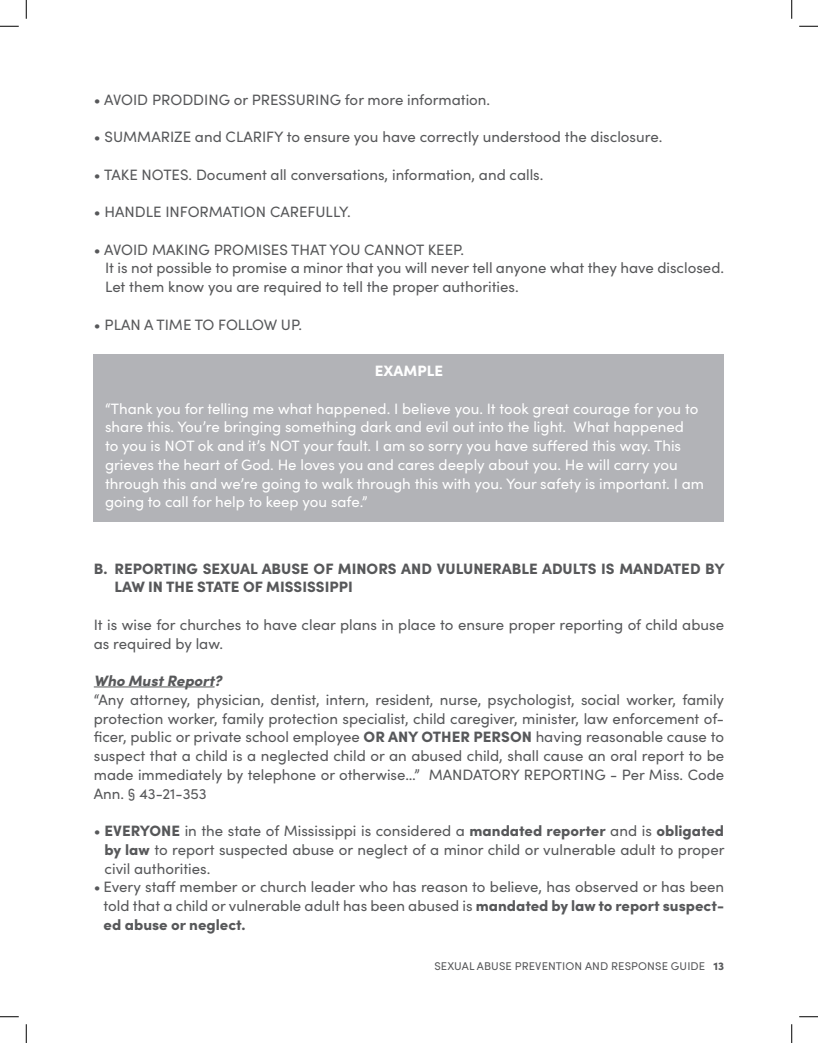
<style>
.page{position:relative;width:818px;height:1043px;background:#fff}
.page>*{position:absolute;margin:0;border:0;box-sizing:border-box;transform-origin:0 0}
.t1{font:15px/18.8px "Sofia Pro";color:#57585a;text-align:justify}
.t2{font:15px/18.8px "Sofia Pro";color:#fff}
.t3{font:900 15px/18.8px "Sofia Pro";color:#57585a}
.t4{font:italic 900 15px "Sofia Pro";color:#57585a}
.t5{font:900 15px "Sofia Pro";color:#fff}
.t6{font:11.25px "Sofia Pro";letter-spacing:.01em;color:#57585a}
.s1{font-weight:900}
</style>
<div class="page">
<hr style="left:94px;top:686px;width:120px;height:1px;background:#57585a">
<div style="left:94px;top:354px;width:630px;height:167px;background:#b2b3b7"></div>
<svg style="left:0;top:25px;width:19px;height:2px"></svg>
<svg style="left:799px;top:25px;width:19px;height:2px"></svg>
<svg style="left:0;top:1016px;width:19px;height:1px"></svg>
<svg style="left:799px;top:1016px;width:19px;height:1px"></svg>
<svg style="left:25px;top:0;width:2px;height:19px"></svg>
<svg style="left:25px;top:1024px;width:2px;height:18px"></svg>
<svg style="left:791px;top:0;width:1px;height:19px"></svg>
<svg style="left:791px;top:1024px;width:1px;height:18px"></svg>
<p class="t1" style="left:94px;top:89px;width:398px">• AVOID PRODDING or PRESSURING for more information.</p>
<p class="t1" style="left:94px;top:127px;width:570px">• SUMMARIZE and CLARIFY to ensure you have correctly understood the disclosure.</p>
<p class="t1" style="left:94px;top:164px;width:451px">• TAKE NOTES. Document all conversations, information, and calls.</p>
<p class="t1" style="left:94px;top:202px;width:258px">• HANDLE INFORMATION CAREFULLY.</p>
<p class="t1" style="left:105px;top:239px;width:620px;text-align:left;text-indent:-11px">• AVOID MAKING PROMISES THAT YOU CANNOT KEEP.<br>It is not possible to promise a minor that you will never tell anyone what they have disclosed.<br>Let them know you are required to tell the proper authorities.</p>
<p class="t1" style="left:94px;top:314px;width:210px">• PLAN A TIME TO FOLLOW UP.</p>
<p class="t5" style="left:375px;top:359px;width:70px">EXAMPLE</p>
<p class="t2" style="left:105px;top:398px;width:600px">“Thank you for telling me what happened. I believe you. It took great courage for you to share this. You’re bringing something dark and evil out into the light. What happened<br>to you is NOT ok and it’s NOT your fault. I am so sorry you have suffered this way. This grieves the heart of God. He loves you and cares deeply about you. He will carry you through this and we’re going to walk through this with you. Your safety is important. I am going to call for help to keep you safe.”</p>
<p class="t3" style="left:114px;top:557px;width:611px;text-indent:-21px">B. REPORTING SEXUAL ABUSE OF MINORS AND VULUNERABLE ADULTS IS MANDATED BY<br>LAW IN THE STATE OF MISSISSIPPI</p>
<p class="t1" style="left:94px;top:614px;width:631px">It is wise for churches to have clear plans in place to ensure proper reporting of child abuse as required by law.</p>
<p class="t4" style="left:94px;top:669px;width:130px">Who Must Report?</p>
<p class="t1" style="left:94px;top:689px;width:632px">“Any attorney, physician, dentist, intern, resident, nurse, psychologist, social worker, family protection worker, family protection specialist, child caregiver, minister, law enforcement of&shy;ficer, public or private school employee <span class="s1">OR ANY OTHER PERSON</span> having reasonable cause to suspect that a child is a neglected child or an abused child, shall cause an oral report to be made immediately by telephone or otherwise…” MANDATORY REPORTING - Per Miss. Code Ann. § 43-21-353</p>
<p class="t1" style="left:104px;top:820px;width:621px;text-indent:-11px">• <span class="s1">EVERYONE</span> in the state of Mississippi is considered a <span class="s1">mandated reporter</span> and is <span class="s1">obligated by law</span> to report suspected abuse or neglect of a minor child or vulnerable adult to proper civil authorities.</p>
<p class="t1" style="left:104px;top:877px;width:622px;text-indent:-10px">• Every staff member or church leader who has reason to believe, has observed or has been told that a child or vulnerable adult has been abused is <span class="s1">mandated by law to report suspect&shy;ed abuse or neglect.</span></p>
<p class="t6" style="left:434px;top:957px;width:291px">SEXUAL ABUSE PREVENTION AND RESPONSE GUIDE <span class="s1">13</span></p>
</div>
